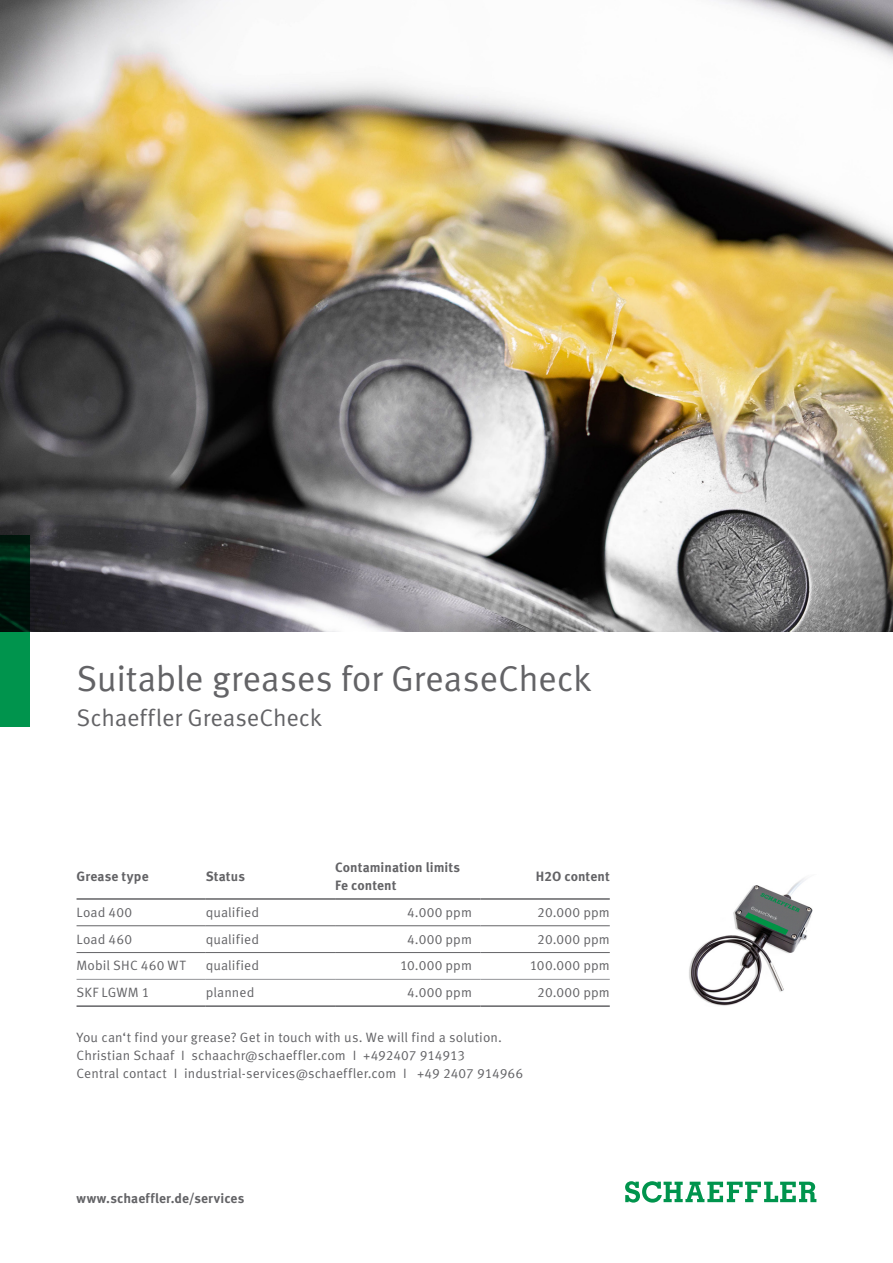
<style>
.page{position:relative;width:893px;height:1263px;background:#fff}
.page>*{position:absolute;margin:0;border:0;box-sizing:border-box;transform-origin:0 0}
.Headline__H1___24pt{font:36px "Schaeffler Meta";letter-spacing:-.01em;color:#636366}
.Subline__16pt_19pt{font:24px "Schaeffler Meta";letter-spacing:-.005em;color:#636366}
.Copy_text__9pt_11_81{font:13.5px "Schaeffler Meta";letter-spacing:.005em;color:#636366}
.Table__9pt_11_812pt{font:13.5px "Schaeffler Meta";letter-spacing:.005em;color:#636366}
.Table__9pt_11_812pt-2{font:700 13.5px "Schaeffler Meta";letter-spacing:.005em;color:#636366}
.Copy_text__9pt_11_81-2{font:700 13.5px "Schaeffler Meta";letter-spacing:.015em;color:#636366}
</style>
<div class="page">
<img style="left:0;top:0;width:893px;height:631px">
<img style="left:689px;top:878px;width:124px;height:128px">
<svg style="left:0;top:535px;width:30px;height:191px;background:#00542c"></svg>
<hr style="left:77px;top:925px;width:129px;height:1px;background:#636366">
<hr style="left:206px;top:925px;width:129px;height:1px;background:#636366">
<hr style="left:335px;top:925px;width:145px;height:1px;background:#636366">
<hr style="left:480px;top:925px;width:130px;height:1px;background:#636366">
<hr style="left:77px;top:952px;width:129px;height:1px;background:#636366">
<hr style="left:206px;top:952px;width:129px;height:1px;background:#636366">
<hr style="left:335px;top:952px;width:145px;height:1px;background:#636366">
<hr style="left:480px;top:952px;width:130px;height:1px;background:#636366">
<hr style="left:77px;top:898px;width:129px;height:2px;background:#636366">
<hr style="left:206px;top:898px;width:129px;height:2px;background:#636366">
<hr style="left:335px;top:898px;width:145px;height:2px;background:#636366">
<hr style="left:480px;top:898px;width:130px;height:2px;background:#636366">
<hr style="left:77px;top:979px;width:129px;height:1px;background:#939598">
<hr style="left:206px;top:979px;width:129px;height:1px;background:#939598">
<hr style="left:335px;top:979px;width:145px;height:1px;background:#939598">
<hr style="left:480px;top:979px;width:130px;height:1px;background:#939598">
<hr style="left:77px;top:1005px;width:129px;height:2px;background:#636366">
<hr style="left:206px;top:1005px;width:129px;height:2px;background:#636366">
<hr style="left:335px;top:1005px;width:145px;height:2px;background:#636366">
<hr style="left:480px;top:1005px;width:130px;height:2px;background:#636366">
<svg style="left:625px;top:1181px;width:191px;height:21px"></svg>
<p class="Headline__H1___24pt" style="left:77px;top:656px;width:517px">Suitable greases for GreaseCheck</p>
<p class="Subline__16pt_19pt" style="left:77px;top:704px;width:247px">Schaeffler GreaseCheck</p>
<p class="Table__9pt_11_812pt-2" style="left:77px;top:868px;width:74px">Grease type</p>
<p class="Table__9pt_11_812pt-2" style="left:206px;top:868px;width:41px">Status</p>
<p class="Table__9pt_11_812pt-2" style="left:335px;top:859px;width:127px">Contamination limits</p>
<p class="Table__9pt_11_812pt-2" style="left:335px;top:877px;width:63px">Fe content</p>
<p class="Table__9pt_11_812pt-2" style="left:536px;top:868px;width:75px">H2O content</p>
<p class="Table__9pt_11_812pt" style="left:77px;top:904px;width:57px">Load 400</p>
<p class="Table__9pt_11_812pt" style="left:206px;top:904px;width:55px">qualified</p>
<p class="Table__9pt_11_812pt" style="left:407px;top:904px;width:66px">4.000 ppm</p>
<p class="Table__9pt_11_812pt" style="left:537px;top:904px;width:74px">20.000 ppm</p>
<p class="Table__9pt_11_812pt" style="left:77px;top:931px;width:57px">Load 460</p>
<p class="Table__9pt_11_812pt" style="left:206px;top:931px;width:55px">qualified</p>
<p class="Table__9pt_11_812pt" style="left:407px;top:931px;width:66px">4.000 ppm</p>
<p class="Table__9pt_11_812pt" style="left:537px;top:931px;width:74px">20.000 ppm</p>
<p class="Table__9pt_11_812pt" style="left:77px;top:958px;width:111px">Mobil SHC 460 WT</p>
<p class="Table__9pt_11_812pt" style="left:206px;top:958px;width:55px">qualified</p>
<p class="Table__9pt_11_812pt" style="left:400px;top:958px;width:73px">10.000 ppm</p>
<p class="Table__9pt_11_812pt" style="left:530px;top:958px;width:81px">100.000 ppm</p>
<p class="Table__9pt_11_812pt" style="left:77px;top:984px;width:74px">SKF LGWM 1</p>
<p class="Table__9pt_11_812pt" style="left:206px;top:984px;width:50px">planned</p>
<p class="Table__9pt_11_812pt" style="left:407px;top:984px;width:66px">4.000 ppm</p>
<p class="Table__9pt_11_812pt" style="left:537px;top:984px;width:74px">20.000 ppm</p>
<p class="Copy_text__9pt_11_81" style="left:77px;top:1029px;width:427px">You can‘t find your grease? Get in touch with us. We will find a solution.</p>
<p class="Copy_text__9pt_11_81" style="left:77px;top:1047px;width:390px">Christian Schaaf I schaachr@schaeffler.com I +492407 914913</p>
<p class="Copy_text__9pt_11_81" style="left:77px;top:1065px;width:448px">Central contact I industrial-services@schaeffler.com I +49 2407 914966</p>
<p class="Copy_text__9pt_11_81-2" style="left:77px;top:1189px;width:169px">www.schaeffler.de/services</p>
</div>
